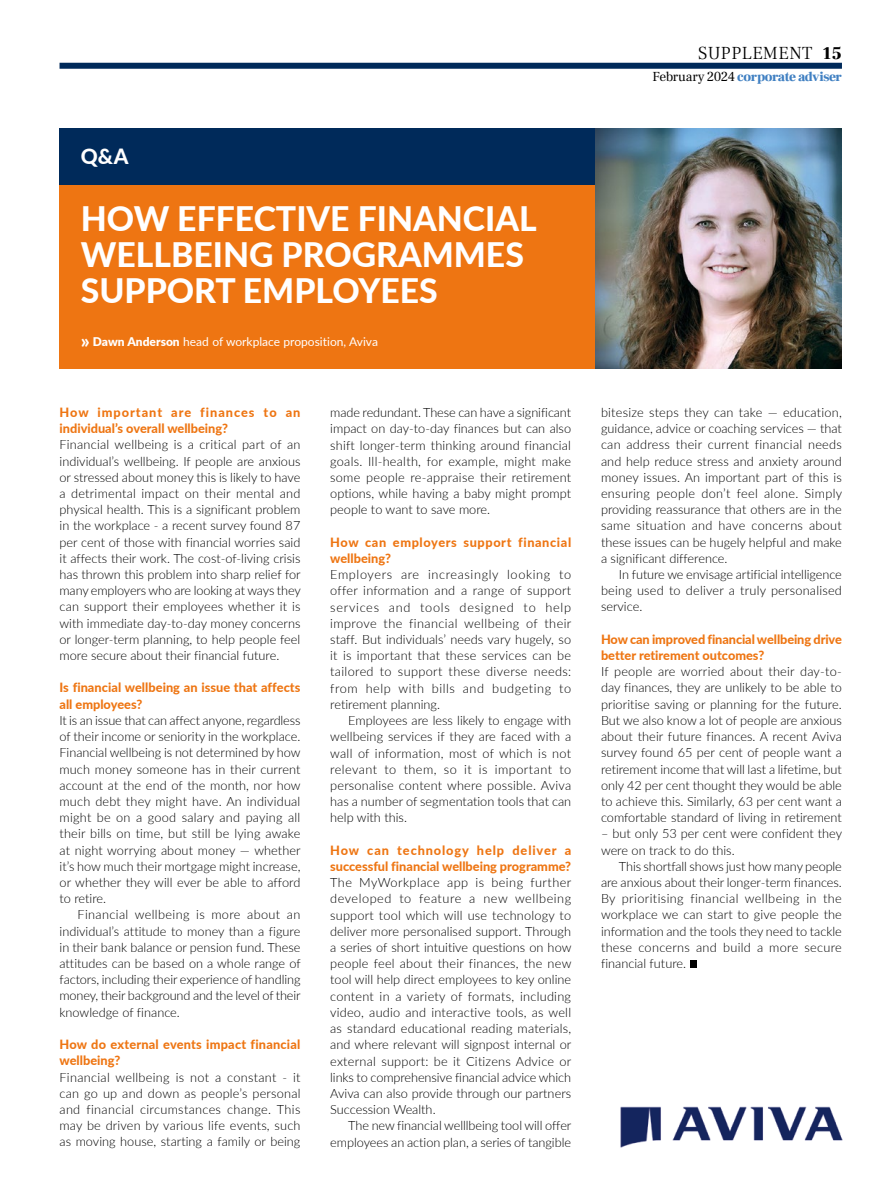
<style>
.page{position:relative;width:893px;height:1191px;background:#fff}
.page>*{position:absolute;margin:0;border:0;box-sizing:border-box;transform-origin:0 0}
.t1{font:800 33.75px/36px "Lato";color:#fff}
.t2{font:800 21px "Lato";color:#fff}
.t3{font:300 18px "Frank Ruhl Libre";letter-spacing:.025em;color:#000}
.t4{font:900 13.5px "Frank Ruhl Libre";letter-spacing:-.03em;color:#4080c2}
.t5{font:300 12.75px/16.2px "Lato";color:#000;text-align:justify}
.t6{font:800 12.75px/16.2px "Lato";color:#ee7512}
.t7{font:800 12.75px/16.2px "Lato";letter-spacing:.045em;color:#ee7512}
.t8{font:12px "Lato";color:#fff}
.s1{font-weight:800;font-size:19.5px}
.s2{font-weight:900}
.s3{font-weight:400;color:#000}
</style>
<div class="page">
<div style="left:60px;top:63px;width:782px;height:6px;background:#002a5a"></div>
<div style="left:690px;top:960px;width:7px;height:8px;background:#000"></div>
<img style="left:595px;top:128px;width:247px;height:240px">
<div style="left:60px;top:128px;width:535px;height:57px;background:#002a5a"></div>
<div style="left:60px;top:185px;width:535px;height:183px;background:#ee7512"></div>
<img style="left:620px;top:1106px;width:223px;height:42px">
<h2 class="t2" style="left:81px;top:141px;width:49px">Q&amp;A</h2>
<h1 class="t1" style="left:81px;top:199px;width:457px">HOW EFFECTIVE FINANCIAL<br>WELLBEING PROGRAMMES<br>SUPPORT EMPLOYEES</h1>
<p class="t8" style="left:81px;top:333px;width:299px"><span class="s1">»</span> <span class="s2">Dawn Anderson</span> head of workplace proposition, Aviva</p>
<p class="t6" style="left:60px;top:403px;width:242px">How important are finances to an individual’s overall wellbeing?</p>
<p class="t5" style="left:60px;top:436px;width:243px">Financial wellbeing is a critical part of an individual’s wellbeing. If people are anxious or stressed about money this is likely to have a detrimental impact on their mental and physical health. This is a significant problem in the workplace - a recent survey found 87 per cent of those with financial worries said it affects their work. The cost-of-living crisis has thrown this problem into sharp relief for many employers who are looking at ways they can support their employees whether it is with immediate day-to-day money concerns or longer-term planning, to help people feel more secure about their financial future.</p>
<p class="t6" style="left:60px;top:679px;width:242px">Is financial wellbeing an issue that affects all employees?</p>
<p class="t5" style="left:60px;top:711px;width:243px">It is an issue that can affect anyone, regardless of their income or seniority in the workplace.<br>Financial wellbeing is not determined by how much money someone has in their current account at the end of the month, nor how much debt they might have. An individual might be on a good salary and paying all their bills on time, but still be lying awake at night worrying about money — whether it’s how much their mortgage might increase, or whether they will ever be able to afford to retire.</p>
<p class="t5" style="left:60px;top:906px;width:243px;text-indent:18px">Financial wellbeing is more about an individual’s attitude to money than a figure in their bank balance or pension fund. These attitudes can be based on a whole range of factors, including their experience of handling money, their background and the level of their knowledge of finance.</p>
<p class="t6" style="left:60px;top:1035px;width:242px">How do external events impact financial wellbeing?</p>
<p class="t5" style="left:60px;top:1068px;width:242px">Financial wellbeing is not a constant - it can go up and down as people’s personal and financial circumstances change. This may be driven by various life events, such as moving house, starting a family or being</p>
<p class="t5" style="left:330px;top:404px;width:242px">made redundant. These can have a significant impact on day-to-day finances but can also shift longer-term thinking around financial goals. Ill-health, for example, might make some people re-appraise their retirement options, while having a baby might prompt people to want to save more.</p>
<p class="t7" style="left:330px;top:533px;width:242px">How can employers support financial wellbeing?</p>
<p class="t5" style="left:330px;top:566px;width:243px">Employers are increasingly looking to offer information and a range of support services and tools designed to help improve the financial wellbeing of their staff. But individuals’ needs vary hugely, so it is important that these services can be tailored to support these diverse needs: from help with bills and budgeting to retirement planning.</p>
<p class="t5" style="left:330px;top:712px;width:242px;text-indent:18px">Employees are less likely to engage with wellbeing services if they are faced with a wall of information, most of which is not relevant to them, so it is important to personalise content where possible. Aviva has a number of segmentation tools that can help with this.</p>
<p class="t6" style="left:330px;top:841px;width:242px">How can technology help deliver a successful financial wellbeing programme?</p>
<p class="t5" style="left:330px;top:874px;width:243px">The MyWorkplace app is being further developed to feature a new wellbeing support tool which will use technology to deliver more personalised support. Through a series of short intuitive questions on how people feel about their finances, the new tool will help direct employees to key online content in a variety of formats, including video, audio and interactive tools, as well as standard educational reading materials, and where relevant will signpost internal or external support: be it Citizens Advice or links to comprehensive financial advice which Aviva can also provide through our partners Succession Wealth.</p>
<p class="t5" style="left:330px;top:1117px;width:243px;text-align:right">The new financial welllbeing tool will offer employees an action plan, a series of tangible</p>
<h3 class="t3" style="left:698px;top:42px;width:145px">SUPPLEMENT <span class="s2">15</span></h3>
<p class="t4" style="left:653px;top:69px;width:191px"><span class="s3">February 2024</span> corporate adviser</p>
<p class="t5" style="left:601px;top:404px;width:243px">bitesize steps they can take — education, guidance, advice or coaching services — that can address their current financial needs and help reduce stress and anxiety around money issues. An important part of this is ensuring people don’t feel alone. Simply providing reassurance that others are in the same situation and have concerns about these issues can be hugely helpful and make a significant difference.</p>
<p class="t5" style="left:601px;top:566px;width:242px;text-indent:18px">In future we envisage artificial intelligence being used to deliver a truly personalised service.</p>
<p class="t6" style="left:601px;top:630px;width:242px">How can improved financial wellbeing drive better retirement outcomes?</p>
<p class="t5" style="left:601px;top:663px;width:242px">If people are worried about their day-to&shy;day finances, they are unlikely to be able to prioritise saving or planning for the future.<br>But we also know a lot of people are anxious about their future finances. A recent Aviva survey found 65 per cent of people want a retirement income that will last a lifetime, but only 42 per cent thought they would be able to achieve this. Similarly, 63 per cent want a comfortable standard of living in retirement</p>
<p class="t5" style="left:601px;top:825px;width:243px">– but only 53 per cent were confident they were on track to do this.</p>
<p class="t5" style="left:601px;top:857px;width:242px;text-indent:18px">This shortfall shows just how many people are anxious about their longer-term finances.<br>By prioritising financial wellbeing in the workplace we can start to give people the information and the tools they need to tackle these concerns and build a more secure financial future.</p>
</div>
